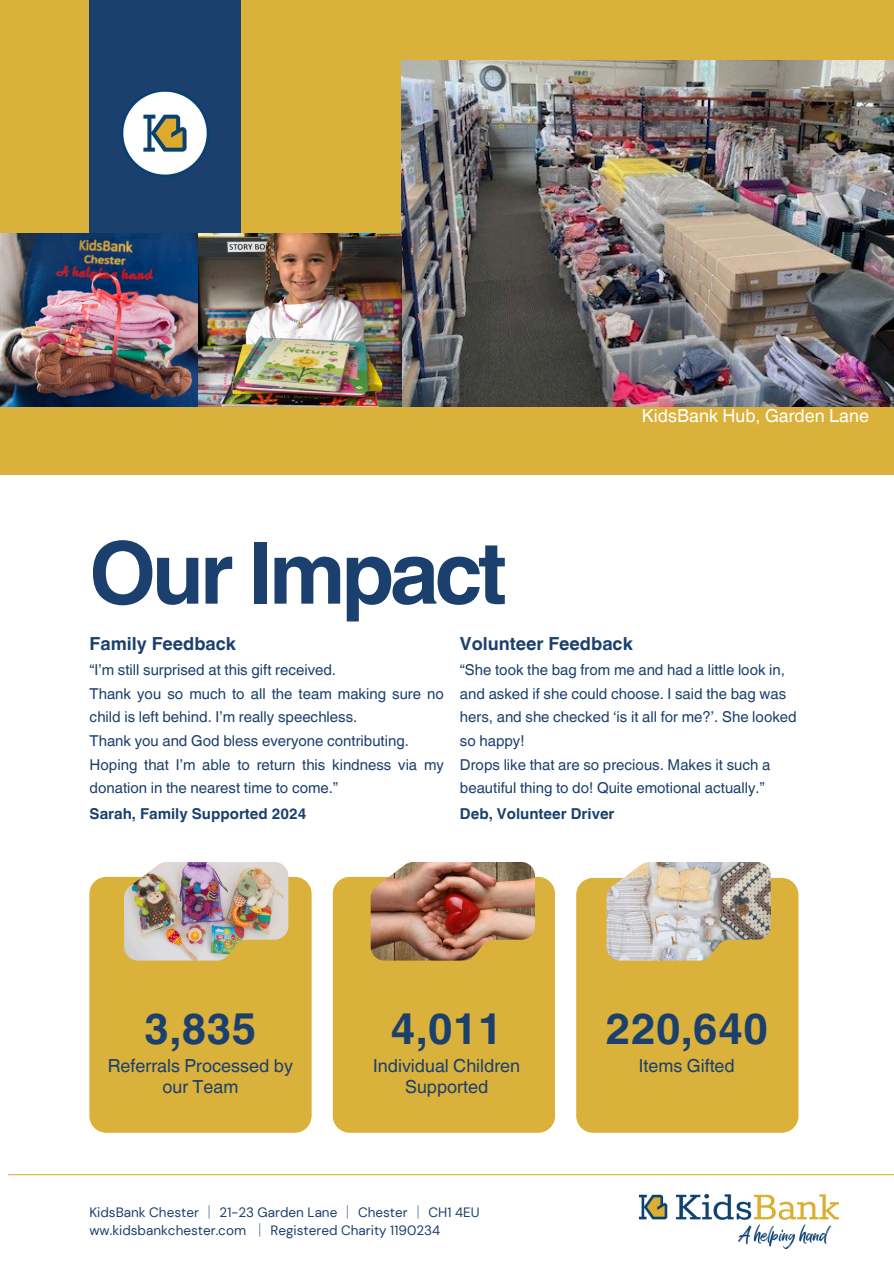
<style>
.page{position:relative;width:894px;height:1264px;background:#fff}
.page>*{position:absolute;margin:0;border:0;box-sizing:border-box;transform-origin:0 0}
.t1{font:700 86.1px "Helvetica World";letter-spacing:-.055em;color:#1b406d}
.t2{font:700 43.5px "Helvetica World";color:#1b406d}
.t3{font:18px/21.3px "Helvetica World";color:#1b406d;text-align:center}
.t4{font:700 18px "Helvetica World";color:#1b406d}
.t5{font:18px "Helvetica World";color:#fff}
.t6{font:15px/23.7px "Helvetica World";color:#1b406d}
.t7{font:700 15px "Helvetica World";color:#1b406d}
.t8{font:13.5px "DM Sans";color:#1b406d}
.s1{font-family:"Noto Sans CJ Ksc"}
</style>
<div class="page">
<div style="left:0;top:0;width:893px;height:475px;background:#dab13a"></div>
<div style="left:89px;top:0;width:152px;height:233px;background:#1b406d"></div>
<img style="left:401px;top:60px;width:492px;height:347px">
<img style="left:0;top:233px;width:198px;height:173px">
<hr style="left:8px;top:1174px;width:885px;height:1px;background:#dab13a">
<img style="left:115px;top:89px;width:100px;height:100px;border-radius:50%">
<div style="left:89px;top:876px;width:222px;height:256px;background:#dab13a"></div>
<img style="left:124px;top:862px;width:164px;height:98px">
<div style="left:333px;top:876px;width:222px;height:256px;background:#dab13a"></div>
<img style="left:370px;top:862px;width:164px;height:98px">
<div style="left:576px;top:877px;width:222px;height:255px;background:#dab13a"></div>
<img style="left:606px;top:862px;width:164px;height:98px">
<img style="left:639px;top:1194px;width:199px;height:54px">
<img style="left:198px;top:233px;width:204px;height:173px">
<p class="t5" style="left:641px;top:405px;width:228px">KidsBank Hub, Garden Lane</p>
<p class="t1" style="left:89px;top:503px;width:419px">Our Impact</p>
<h1 class="t4" style="left:90px;top:628px;width:148px">Family Feedback</h1>
<p class="t6" style="left:90px;top:658px;width:248px">“I’m still surprised at this gift received.</p>
<p class="t6" style="left:90px;top:681px;width:355px">Thank you so much to all the team making sure no child is left behind. I’m really speechless.</p>
<p class="t6" style="left:90px;top:729px;width:320px">Thank you and God bless everyone contributing.</p>
<p class="t6" style="left:90px;top:752px;width:355px">Hoping that I’m able to return this kindness via my donation in the nearest time to come.”</p>
<p class="t7" style="left:90px;top:801px;width:218px">Sarah, Family Supported 2024</p>
<p class="t4" style="left:460px;top:628px;width:174px">Volunteer Feedback</p>
<p class="t6" style="left:460px;top:658px;width:338px">“She took the bag from me and had a little look in, and asked if she could choose. I said the bag was hers, and she checked ‘is it all for me?’. She looked so happy!</p>
<p class="t6" style="left:460px;top:752px;width:312px">Drops like that are so precious. Makes it such a beautiful thing to do! Quite emotional actually.”</p>
<p class="t7" style="left:460px;top:801px;width:156px">Deb, Volunteer Driver</p>
<p class="t2" style="left:144px;top:992px;width:114px">3,835</p>
<p class="t3" style="left:108px;top:1055px;width:187px">Referrals Processed by our Team</p>
<p class="t2" style="left:390px;top:992px;width:114px">4,011</p>
<h3 class="t3" style="left:373px;top:1055px;width:148px">Individual Children<br>Supported</h3>
<h3 class="t8" style="left:89px;top:1203px;width:391px">KidsBank Chester <span class="s1">│</span> 21-23 Garden Lane <span class="s1">│</span> Chester <span class="s1">│</span> CH1 4EU</h3>
<p class="t8" style="left:89px;top:1221px;width:352px">ww.kidsbankchester.com <span class="s1">│</span> Registered Charity 1190234</p>
<h3 class="t2" style="left:605px;top:992px;width:164px">220,640</h3>
<p class="t3" style="left:638px;top:1055px;width:97px">Items Gifted</p>
</div>
